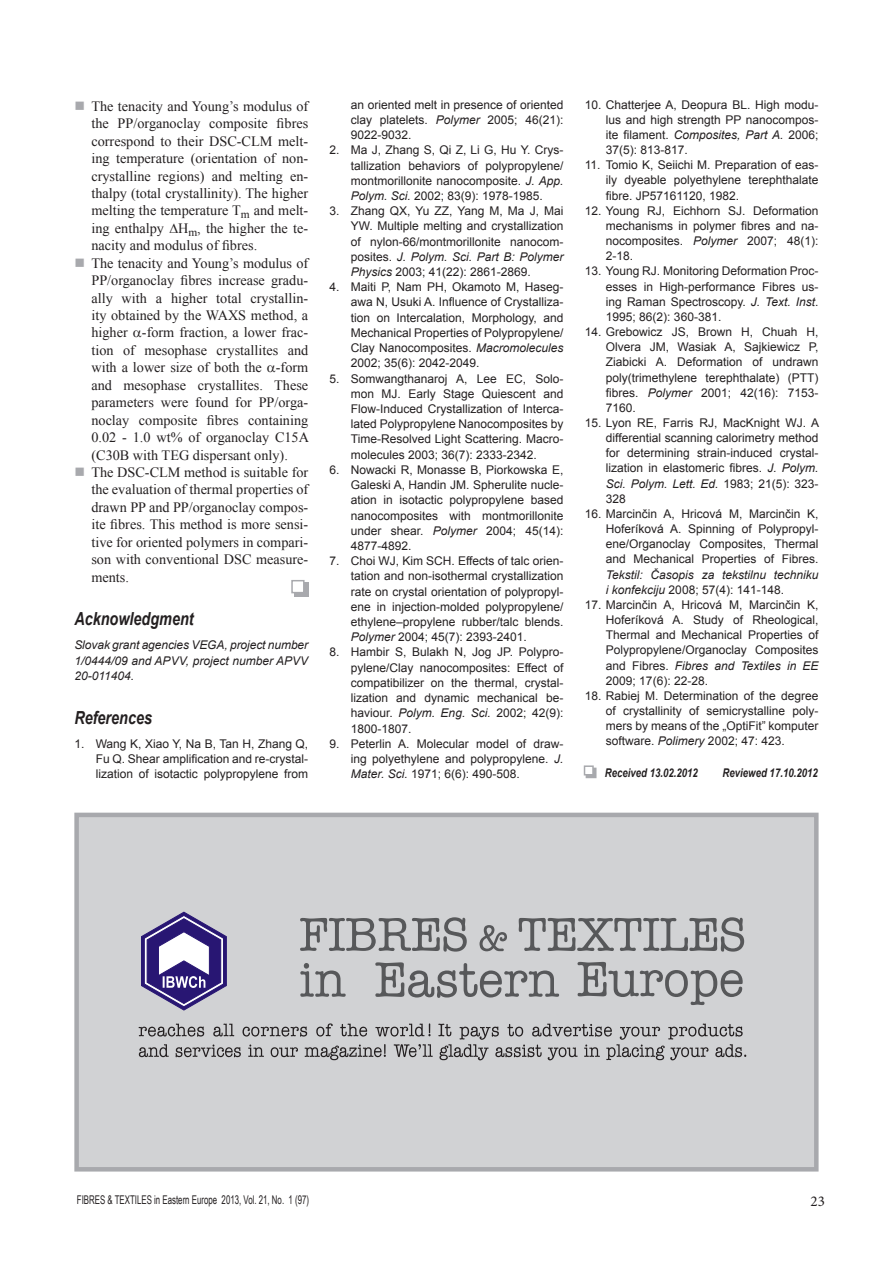
<style>
.page{position:relative;width:893px;height:1263px;background:#fff}
.page>*{position:absolute;margin:0;border:0;box-sizing:border-box;transform-origin:0 0}
.t1{font:italic 700 18px "Arial";color:#231f20;scale:.8 1}
.t2{font:15px "Minion Pro";color:#231f20}
.t3{font:14.25px/17.4px "Times New Roman";color:#231f20;text-align:justify}
.t4{font:12px/15.1px "Arial";color:#231f20;text-align:justify}
.t5{font:italic 12px/15.3px "Arial";color:#231f20;text-align:justify}
.t6{font:12px "Arial Narrow";color:#231f20;scale:.8 1}
.t7{font:italic 700 12px "Arial";color:#231f20;scale:.8 1}
.s1{color:#a8a9ad}
.s2{font-style:italic}
.s3{font-style:normal}
</style>
<div class="page">
<div style="left:294px;top:583px;width:14px;height:14px;background:#a8a9ad"></div>
<div style="left:291px;top:580px;width:14px;height:13px;background:#fff;border:2px solid #a8a9ad"></div>
<div style="left:586px;top:768px;width:10px;height:10px;background:#a8a9ad"></div>
<div style="left:584px;top:765px;width:10px;height:10px;background:#fff;border:2px solid #a8a9ad"></div>
<div style="left:74px;top:813px;width:745px;height:358px;background:#d1d2d4;border:4px solid #a8a9ad"></div>
<svg style="left:300px;top:917px;width:444px;height:35px"></svg>
<svg style="left:300px;top:962px;width:443px;height:43px"></svg>
<svg style="left:139px;top:1023px;width:607px;height:37px"></svg>
<svg style="left:141px;top:912px;width:85px;height:98px"></svg>
<p class="t3" style="left:91px;top:97px;width:218px;text-indent:-17px"><span class="s1">■</span> The tenacity and Young’s modulus of the PP/organoclay composite fibres correspond to their DSC-CLM melt&shy;ing temperature (orientation of non&shy;crystalline regions) and melting en&shy;thalpy (total crystallinity). The higher melting the temperature T<sub>m</sub> and melt&shy;ing enthalpy ∆H<sub>m</sub>, the higher the te&shy;nacity and modulus of fibres.</p>
<p class="t3" style="left:91px;top:254px;width:219px;text-indent:-17px"><span class="s1">■</span> The tenacity and Young’s modulus of PP/organoclay fibres increase gradu&shy;ally with a higher total crystallin&shy;ity obtained by the WAXS method, a higher -form fraction, a lower frac&shy;tion of mesophase crystallites and with a lower size of both the -form and mesophase crystallites. These parameters were found for PP/orga&shy;noclay composite fibres containing 0.02 - 1.0 wt% of organoclay C15A (C30B with TEG dispersant only).</p>
<p class="t3" style="left:91px;top:463px;width:218px;text-indent:-17px"><span class="s1">■</span> The DSC-CLM method is suitable for the evaluation of thermal properties of drawn PP and PP/organoclay compos&shy;ite fibres. This method is more sensi&shy;tive for oriented polymers in compari&shy;son with conventional DSC measure&shy;ments.</p>
<h1 class="t1" style="left:74px;top:607px;width:151px">Acknowledgment</h1>
<p class="t5" style="left:74px;top:637px;width:235px">Slovak grant agencies VEGA, project number 1/0444/09 and APVV, project number APVV 20-011404.</p>
<h1 class="t1" style="left:74px;top:706px;width:99px">References</h1>
<p class="t4" style="left:96px;top:736px;width:214px;text-indent:-21px">1. Wang K, Xiao Y, Na B, Tan H, Zhang Q, Fu Q. Shear amplification and re-crystal&shy;lization of isotactic polypropylene from</p>
<p class="t4" style="left:351px;top:97px;width:214px">an oriented melt in presence of oriented clay platelets. <span class="s2">Polymer</span> 2005; 46(21):<br>9022-9032.</p>
<p class="t4" style="left:351px;top:143px;width:214px;text-indent:-21px">2. Ma J, Zhang S, Qi Z, Li G, Hu Y. Crys&shy;tallization behaviors of polypropylene/ montmorillonite nanocomposite. <span class="s2">J. App.<br>Polym. Sci.</span> 2002; 83(9): 1978-1985.</p>
<p class="t4" style="left:351px;top:203px;width:214px;text-indent:-21px">3. Zhang QX, Yu ZZ, Yang M, Ma J, Mai YW. Multiple melting and crystallization of nylon-66/montmorillonite nanocom&shy;posites. <span class="s2">J. Polym. Sci. Part B: Polymer Physics</span> 2003; 41(22): 2861-2869.</p>
<p class="t4" style="left:351px;top:280px;width:214px;text-indent:-21px">4. Maiti P, Nam PH, Okamoto M, Haseg&shy;awa N, Usuki A. Influence of Crystalliza&shy;tion on Intercalation, Morphology, and Mechanical Properties of Polypropylene/ Clay Nanocomposites. <span class="s2">Macromolecules </span>2002; 35(6): 2042-2049.</p>
<p class="t4" style="left:351px;top:371px;width:214px;text-indent:-21px">5. Somwangthanaroj A, Lee EC, Solo&shy;mon MJ. Early Stage Quiescent and Flow-Induced Crystallization of Interca&shy;lated Polypropylene Nanocomposites by Time-Resolved Light Scattering. Macro&shy;molecules 2003; 36(7): 2333-2342.</p>
<p class="t4" style="left:351px;top:462px;width:214px;text-indent:-21px">6. Nowacki R, Monasse B, Piorkowska E, Galeski A, Handin JM. Spherulite nucle&shy;ation in isotactic polypropylene based nanocomposites with montmorillonite under shear. <span class="s2">Polymer</span> 2004; 45(14):<br>4877-4892.</p>
<p class="t4" style="left:351px;top:553px;width:214px;text-indent:-21px">7. Choi WJ, Kim SCH. Effects of talc orien&shy;tation and non-isothermal crystallization rate on crystal orientation of polypropyl&shy;ene in injection-molded polypropylene/ ethylene–propylene rubber/talc blends.<br><span class="s2">Polymer</span> 2004; 45(7): 2393-2401.</p>
<p class="t4" style="left:351px;top:645px;width:214px;text-indent:-21px">8. Hambir S, Bulakh N, Jog JP. Polypro&shy;pylene/Clay nanocomposites: Effect of compatibilizer on the thermal, crystal&shy;lization and dynamic mechanical be&shy;haviour. <span class="s2">Polym. Eng. Sci.</span> 2002; 42(9):<br>1800-1807.</p>
<p class="t4" style="left:351px;top:736px;width:214px;text-indent:-21px">9. Peterlin A. Molecular model of draw&shy;ing polyethylene and polypropylene. <span class="s2">J.<br>Mater. Sci.</span> 1971; 6(6): 490-508.</p>
<p class="t4" style="left:606px;top:97px;width:214px;text-indent:-21px">10. Chatterjee A, Deopura BL. High modu&shy;lus and high strength PP nanocompos&shy;ite filament. <span class="s2">Composites, Part A.</span> 2006; 37(5): 813-817.</p>
<p class="t4" style="left:606px;top:158px;width:214px;text-indent:-21px">11. Tomio K, Seiichi M. Preparation of eas&shy;ily dyeable polyethylene terephthalate fibre. JP57161120, 1982.</p>
<p class="t4" style="left:606px;top:203px;width:214px;text-indent:-21px">12. Young RJ, Eichhorn SJ. Deformation mechanisms in polymer fibres and na&shy;nocomposites. <span class="s2">Polymer</span> 2007; 48(1):<br>2-18.</p>
<p class="t4" style="left:606px;top:264px;width:214px;text-indent:-21px">13. Young RJ. Monitoring Deformation Proc&shy;esses in High-performance Fibres us&shy;ing Raman Spectroscopy. <span class="s2">J. Text. Inst</span>.<br>1995; 86(2): 360-381.</p>
<p class="t4" style="left:606px;top:324px;width:214px;text-indent:-21px">14. Grebowicz JS, Brown H, Chuah H, Olvera JM, Wasiak A, Sajkiewicz P, Ziabicki A. Deformation of undrawn poly(trimethylene terephthalate) (PTT) fibres. <span class="s2">Polymer</span> 2001; 42(16): 7153- 7160.</p>
<p class="t4" style="left:606px;top:415px;width:215px;text-indent:-21px">15. Lyon RE, Farris RJ, MacKnight WJ. A differential scanning calorimetry method for determining strain-induced crystal&shy;lization in elastomeric fibres. <span class="s2">J. Polym.<br>Sci. Polym. Lett. Ed.</span> 1983; 21(5): 323- 328</p>
<p class="t4" style="left:606px;top:506px;width:214px;text-indent:-21px">16. Marcinčin A, Hricová M, Marcinčin K, Hoferíková A. Spinning of Polypropyl&shy;ene/Organoclay Composites, Thermal and Mechanical Properties of Fibres.</p>
<p class="t5" style="left:606px;top:567px;width:214px">Tekstil: Časopis za tekstilnu techniku i konfekciju <span class="s3">2008; 57(4): 141-148.</span></p>
<p class="t4" style="left:606px;top:597px;width:214px;text-indent:-21px">17. Marcinčin A, Hricová M, Marcinčin K, Hoferíková A. Study of Rheological, Thermal and Mechanical Properties of Polypropylene/Organoclay Composites and Fibres. <span class="s2">Fibres and Textiles in EE </span>2009; 17(6): 22-28.</p>
<p class="t4" style="left:606px;top:688px;width:214px;text-indent:-21px">18. Rabiej M. Determination of the degree of crystallinity of semicrystalline poly&shy;mers by means of the „OptiFit” komputer software. <span class="s2">Polimery</span> 2002; 47: 423.</p>
<p class="t7" style="left:605px;top:765px;width:118px">Received 13.02.2012</p>
<p class="t7" style="left:723px;top:765px;width:120px">Reviewed 17.10.2012</p>
<p class="t6" style="left:77px;top:1191px;width:292px">FIBRES &amp; TEXTILES in Eastern Europe 2013, Vol. 21, No. 1 (97)</p>
<p class="t2" style="left:810px;top:1191px;width:16px">23</p>
</div>
